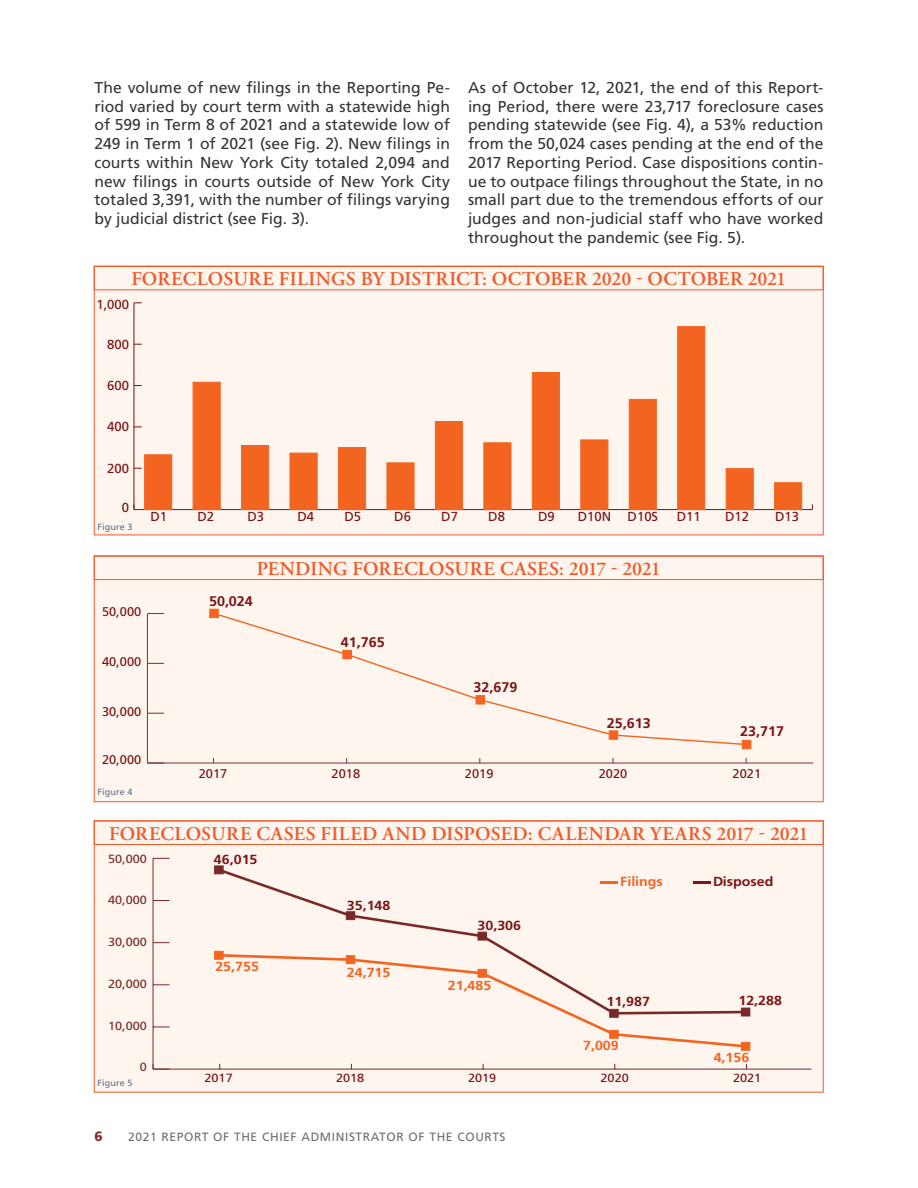
<style>
.page{position:relative;width:918px;height:1188px;background:#fff}
.page>*{position:absolute;margin:0;border:0;box-sizing:border-box;transform-origin:0 0}
.t1{font:600 19.5px "Adobe Garamond Pro";letter-spacing:.015em;color:#f15929}
.t2{font:15.75px/18.8px "Frutiger LT Std";color:#363536;text-align:justify}
.t3{font:700 13.95px "Frutiger LT Std";color:#7b1619}
.t4{font:900 13.5px "Frutiger LT Std";color:#8d2431}
.t5{font:700 13.2px "Frutiger LT Std";color:#7b1619;scale:1.08 1}
.t6{font:700 13.2px "Frutiger LT Std";color:#f36421;scale:1.08 1}
.t7{font:13.05px "Frutiger LT Std";color:#771012}
.t8{font:12.6px "Frutiger LT Std";color:#771012}
.t9{font:12px "Frutiger LT Std";letter-spacing:.05em;color:#6c6d70}
.t10{font:11.85px "Frutiger LT Std";color:#7a292a;scale:1.07 1}
.t11{font:11.85px "Frutiger LT Std";color:#771012;scale:1.07 1}
.t12{font:9px "Frutiger LT Std";letter-spacing:.02em;color:#5c6e85}
</style>
<div class="page">
<div style="left:94px;top:266px;width:730px;height:269px;background:#fef5ef;border:1px solid #f15929"></div>
<div style="left:94px;top:555px;width:730px;height:247px;background:#fef5ef;border:1px solid #f15929"></div>
<div style="left:94px;top:820px;width:730px;height:273px;background:#fef5ef;border:1px solid #f15929"></div>
<div style="left:94px;top:266px;width:730px;height:24px;border:1px solid #f15929"></div>
<div style="left:94px;top:556px;width:730px;height:24px;border:1px solid #f15929"></div>
<div style="left:94px;top:821px;width:730px;height:24px;border:1px solid #f15929"></div>
<hr style="left:153px;top:1069px;width:658px;height:1px;background:#7a292a">
<hr style="left:153px;top:858px;width:1px;height:211px;background:#7a292a">
<svg style="left:153px;top:1064px;width:17px;height:6px"></svg>
<svg style="left:154px;top:1027px;width:16px;height:1px"></svg>
<svg style="left:154px;top:984px;width:16px;height:1px"></svg>
<svg style="left:154px;top:942px;width:16px;height:1px"></svg>
<svg style="left:154px;top:900px;width:16px;height:1px"></svg>
<svg style="left:154px;top:858px;width:16px;height:1px"></svg>
<svg style="left:216px;top:867px;width:495px;height:86px"></svg>
<svg style="left:223px;top:953px;width:525px;height:96px"></svg>
<div style="left:214px;top:866px;width:9px;height:8px;background:#7a292a;border:1px solid #7a292a"></div>
<div style="left:346px;top:911px;width:9px;height:9px;background:#7a292a;border:1px solid #7a292a"></div>
<div style="left:478px;top:932px;width:9px;height:8px;background:#7a292a"></div>
<div style="left:609px;top:1009px;width:10px;height:9px;background:#7a292a;border:1px solid #7a292a"></div>
<div style="left:741px;top:1008px;width:9px;height:8px;background:#7a292a"></div>
<div style="left:214px;top:951px;width:9px;height:9px;background:#f36421;border:1px solid #f36421"></div>
<div style="left:346px;top:955px;width:9px;height:9px;background:#f36421;border:1px solid #f36421"></div>
<div style="left:478px;top:969px;width:9px;height:9px;background:#f36421;border:1px solid #f36421"></div>
<div style="left:609px;top:1030px;width:10px;height:9px;background:#f36421;border:1px solid #f36421"></div>
<div style="left:741px;top:1042px;width:9px;height:9px;background:#f36421;border:1px solid #f36421"></div>
<svg style="left:694px;top:881px;width:17px;height:2px"></svg>
<svg style="left:601px;top:881px;width:17px;height:2px"></svg>
<hr style="left:134px;top:509px;width:678px;height:1px;background:#771012">
<hr style="left:134px;top:303px;width:1px;height:207px;background:#771012">
<div style="left:144px;top:454px;width:28px;height:56px;background:#f36421;border:1px solid #f36421"></div>
<div style="left:193px;top:382px;width:28px;height:128px;background:#f36421;border:1px solid #f36421"></div>
<div style="left:241px;top:445px;width:28px;height:65px;background:#f36421;border:1px solid #f36421"></div>
<div style="left:290px;top:453px;width:28px;height:57px;background:#f36421;border:1px solid #f36421"></div>
<div style="left:338px;top:447px;width:28px;height:63px;background:#f36421"></div>
<div style="left:387px;top:462px;width:27px;height:48px;background:#f36421"></div>
<div style="left:435px;top:421px;width:28px;height:89px;background:#f36421"></div>
<div style="left:483px;top:442px;width:28px;height:68px;background:#f36421;border:1px solid #f36421"></div>
<div style="left:532px;top:372px;width:28px;height:138px;background:#f36421;border:1px solid #f36421"></div>
<div style="left:580px;top:440px;width:28px;height:70px;background:#f36421;border:1px solid #f36421"></div>
<div style="left:629px;top:399px;width:28px;height:111px;background:#f36421;border:1px solid #f36421"></div>
<div style="left:677px;top:326px;width:28px;height:184px;background:#f36421;border:1px solid #f36421"></div>
<div style="left:726px;top:468px;width:28px;height:42px;background:#f36421;border:1px solid #f36421"></div>
<div style="left:774px;top:482px;width:28px;height:28px;background:#f36421;border:1px solid #f36421"></div>
<hr style="left:147px;top:763px;width:666px;height:1px;background:#793031">
<hr style="left:147px;top:614px;width:1px;height:149px;background:#793031">
<svg style="left:147px;top:763px;width:17px;height:1px"></svg>
<svg style="left:148px;top:713px;width:16px;height:1px"></svg>
<svg style="left:148px;top:663px;width:16px;height:1px"></svg>
<svg style="left:147px;top:613px;width:17px;height:1px"></svg>
<svg style="left:212px;top:614px;width:536px;height:132px"></svg>
<div style="left:209px;top:609px;width:10px;height:9px;background:#f36421;border:1px solid #f36421"></div>
<div style="left:343px;top:650px;width:9px;height:9px;background:#f36421;border:1px solid #f36421"></div>
<div style="left:476px;top:695px;width:9px;height:9px;background:#f36421;border:1px solid #f36421"></div>
<div style="left:609px;top:731px;width:9px;height:9px;background:#f36421;border:1px solid #f36421"></div>
<div style="left:742px;top:740px;width:9px;height:9px;background:#f36421;border:1px solid #f36421"></div>
<p class="t2" style="left:94px;top:78px;width:357px">The volume of new filings in the Reporting Pe&shy;riod varied by court term with a statewide high of 599 in Term 8 of 2021 and a statewide low of 249 in Term 1 of 2021 (see Fig. 2). New filings in courts within New York City totaled 2,094 and new filings in courts outside of New York City totaled 3,391, with the number of filings varying by judicial district (see Fig. 3).</p>
<p class="t2" style="left:468px;top:78px;width:357px">As of October 12, 2021, the end of this Report&shy;ing Period, there were 23,717 foreclosure cases pending statewide (see Fig. 4), a 53% reduction from the 50,024 cases pending at the end of the 2017 Reporting Period. Case dispositions contin&shy;ue to outpace filings throughout the State, in no small part due to the tremendous efforts of our judges and non-judicial staff who have worked throughout the pandemic (see Fig. 5).</p>
<p class="t1" style="left:131px;top:268px;width:656px">FORECLOSURE FILINGS BY DISTRICT: OCTOBER 2020 - OCTOBER 2021</p>
<p class="t7" style="left:96px;top:296px;width:34px">1,000</p>
<p class="t7" style="left:107px;top:336px;width:23px">800</p>
<p class="t7" style="left:107px;top:378px;width:23px">600</p>
<p class="t7" style="left:107px;top:419px;width:23px">400</p>
<p class="t7" style="left:107px;top:460px;width:23px">200</p>
<p class="t7" style="left:122px;top:500px;width:9px">0</p>
<p class="t12" style="left:98px;top:521px;width:36px">Figure 3</p>
<p class="t7" style="left:151px;top:509px;width:18px">D1</p>
<p class="t7" style="left:197px;top:509px;width:18px">D2</p>
<p class="t7" style="left:247px;top:509px;width:18px">D3</p>
<p class="t7" style="left:297px;top:509px;width:18px">D4</p>
<p class="t7" style="left:344px;top:509px;width:18px">D5</p>
<p class="t7" style="left:394px;top:509px;width:18px">D6</p>
<p class="t7" style="left:441px;top:509px;width:18px">D7</p>
<p class="t7" style="left:488px;top:509px;width:18px">D8</p>
<p class="t7" style="left:538px;top:509px;width:18px">D9</p>
<p class="t7" style="left:578px;top:509px;width:35px">D10N</p>
<p class="t7" style="left:628px;top:509px;width:32px">D10S</p>
<p class="t7" style="left:677px;top:509px;width:26px">D11</p>
<p class="t7" style="left:725px;top:509px;width:26px">D12</p>
<p class="t7" style="left:775px;top:509px;width:26px">D13</p>
<p class="t8" style="left:102px;top:605px;width:41px">50,000</p>
<p class="t8" style="left:102px;top:654px;width:41px">40,000</p>
<p class="t8" style="left:102px;top:704px;width:41px">30,000</p>
<p class="t8" style="left:102px;top:753px;width:41px">20,000</p>
<p class="t12" style="left:98px;top:787px;width:36px">Figure 4</p>
<p class="t1" style="left:257px;top:558px;width:406px">PENDING FORECLOSURE CASES: 2017 - 2021</p>
<p class="t3" style="left:209px;top:593px;width:45px">50,024</p>
<p class="t3" style="left:341px;top:634px;width:45px">41,765</p>
<p class="t3" style="left:474px;top:679px;width:45px">32,679</p>
<p class="t3" style="left:607px;top:715px;width:45px">25,613</p>
<p class="t3" style="left:740px;top:723px;width:45px">23,717</p>
<p class="t8" style="left:199px;top:766px;width:30px">2017</p>
<p class="t8" style="left:332px;top:766px;width:30px">2018</p>
<p class="t8" style="left:465px;top:766px;width:30px">2019</p>
<p class="t8" style="left:599px;top:766px;width:30px">2020</p>
<p class="t8" style="left:733px;top:766px;width:30px">2021</p>
<p class="t1" style="left:109px;top:822px;width:701px">FORECLOSURE CASES FILED AND DISPOSED: CALENDAR YEARS 2017 - 2021</p>
<p class="t5" style="left:214px;top:852px;width:42px">46,015</p>
<p class="t10" style="left:108px;top:852px;width:38px">50,000</p>
<p class="t10" style="left:108px;top:893px;width:38px">40,000</p>
<p class="t10" style="left:108px;top:935px;width:38px">30,000</p>
<p class="t10" style="left:108px;top:977px;width:38px">20,000</p>
<p class="t10" style="left:108px;top:1019px;width:38px">10,000</p>
<p class="t12" style="left:98px;top:1077px;width:36px">Figure 5</p>
<p class="t10" style="left:140px;top:1060px;width:8px">0</p>
<p class="t6" style="left:215px;top:958px;width:42px">25,755</p>
<p class="t5" style="left:347px;top:897px;width:42px">35,148</p>
<p class="t6" style="left:347px;top:964px;width:42px">24,715</p>
<p class="t5" style="left:478px;top:918px;width:42px">30,306</p>
<p class="t6" style="left:448px;top:978px;width:42px">21,485</p>
<p class="t6" style="left:620px;top:874px;width:41px">Filings</p>
<p class="t5" style="left:713px;top:874px;width:58px">Disposed</p>
<p class="t5" style="left:606px;top:994px;width:42px">11,987</p>
<p class="t5" style="left:739px;top:993px;width:42px">12,288</p>
<p class="t6" style="left:583px;top:1038px;width:34px">7,009</p>
<p class="t6" style="left:714px;top:1049px;width:34px">4,156</p>
<p class="t11" style="left:204px;top:1071px;width:28px">2017</p>
<p class="t11" style="left:336px;top:1071px;width:28px">2018</p>
<p class="t11" style="left:468px;top:1071px;width:28px">2019</p>
<p class="t11" style="left:601px;top:1071px;width:28px">2020</p>
<p class="t11" style="left:733px;top:1071px;width:28px">2021</p>
<p class="t4" style="left:94px;top:1128px;width:10px">6</p>
<p class="t9" style="left:128px;top:1130px;width:379px">2021 REPORT OF THE CHIEF ADMINISTRATOR OF THE COURTS</p>
</div>
